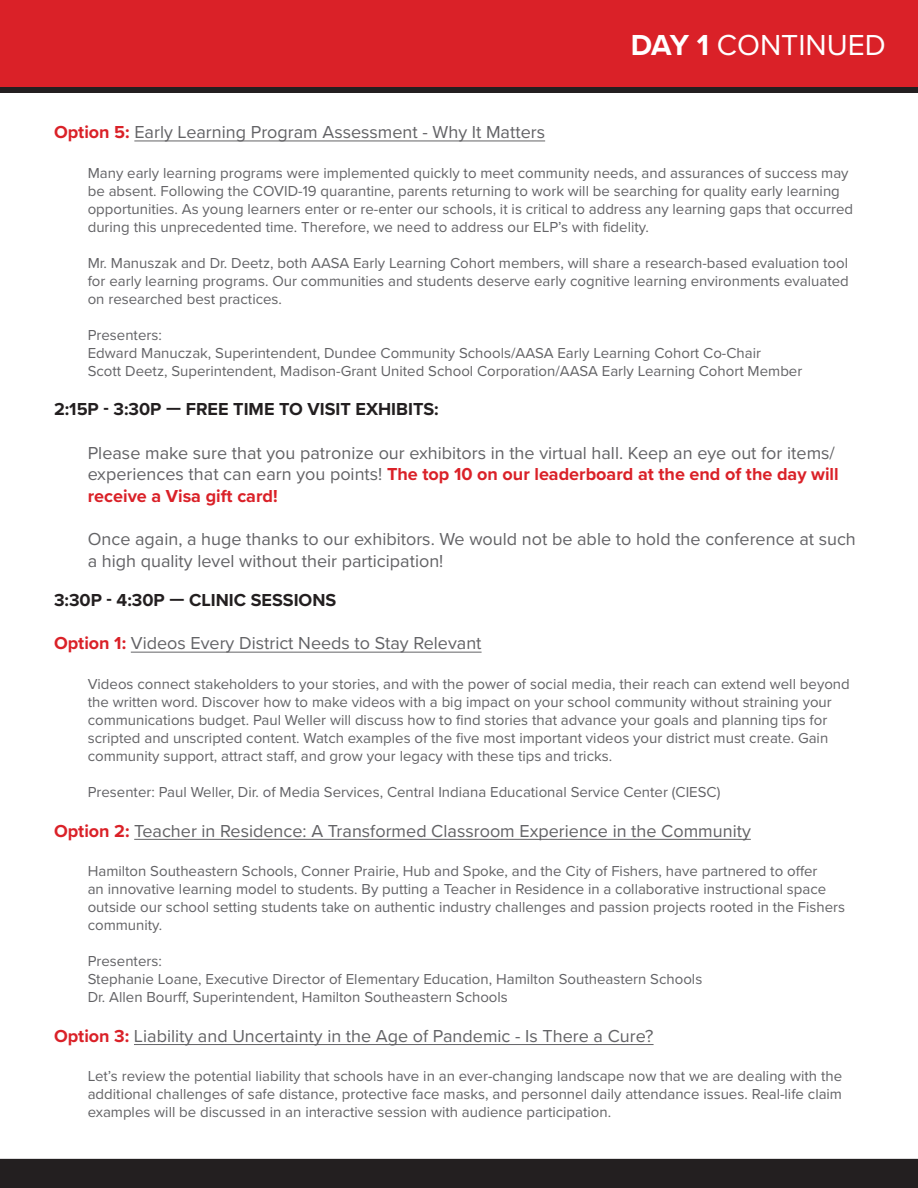
<style>
.page{position:relative;width:918px;height:1188px;background:#fff}
.page>*{position:absolute;margin:0;border:0;box-sizing:border-box;transform-origin:0 0}
.t1{font:30px "Proxima Nova";color:#fff}
.t2{font:18px/21.6px "Proxima Nova";color:#636366}
.t3{font:700 18px "Proxima Nova";color:#231f20}
.t4{font:15px/18px "Proxima Nova";color:#636366}
.s1{font-weight:700}
.s2{font-weight:700;color:#da2128}
</style>
<div class="page">
<div style="left:0;top:1159px;width:918px;height:29px;background:#231f20"></div>
<div style="left:0;top:0;width:918px;height:88px;background:#da2128"></div>
<div style="left:0;top:88px;width:918px;height:5px;background:#231f20"></div>
<hr style="left:134px;top:140px;width:411px;height:1px;background:#636366">
<hr style="left:131px;top:652px;width:351px;height:1px;background:#636366">
<hr style="left:134px;top:839px;width:617px;height:1px;background:#636366">
<hr style="left:134px;top:1044px;width:520px;height:1px;background:#636366">
<p class="t1" style="left:631px;top:22px;width:257px"><span class="s1">DAY 1</span> CONTINUED</p>
<p class="t2" style="left:54px;top:121px;width:493px"><span class="s2">Option 5:</span> Early Learning Program Assessment - Why It Matters</p>
<p class="t4" style="left:88px;top:163px;width:767px">Many early learning programs were implemented quickly to meet community needs, and assurances of success may be absent. Following the COVID-19 quarantine, parents returning to work will be searching for quality early learning opportunities. As young learners enter or re-enter our schools, it is critical to address any learning gaps that occurred during this unprecedented time. Therefore, we need to address our ELP’s with fidelity.</p>
<p class="t4" style="left:88px;top:253px;width:763px;text-align:justify">Mr. Manuszak and Dr. Deetz, both AASA Early Learning Cohort members, will share a research-based evaluation tool for early learning programs. Our communities and students deserve early cognitive learning environments evaluated on researched best practices.</p>
<p class="t4" style="left:88px;top:325px;width:716px">Presenters:<br>Edward Manuczak, Superintendent, Dundee Community Schools/AASA Early Learning Cohort Co-Chair<br>Scott Deetz, Superintendent, Madison-Grant United School Corporation/AASA Early Learning Cohort Member</p>
<p class="t3" style="left:54px;top:396px;width:386px">2:15P - 3:30P — FREE TIME TO VISIT EXHIBITS:</p>
<p class="t2" style="left:88px;top:441px;width:752px">Please make sure that you patronize our exhibitors in the virtual hall. Keep an eye out for items/ experiences that can earn you points! <span class="s2">The top 10 on our leaderboard at the end of the day will receive a Visa gift card!</span></p>
<p class="t2" style="left:88px;top:527px;width:770px">Once again, a huge thanks to our exhibitors. We would not be able to hold the conference at such a high quality level without their participation!</p>
<p class="t3" style="left:54px;top:587px;width:284px">3:30P - 4:30P — CLINIC SESSIONS</p>
<p class="t2" style="left:54px;top:632px;width:429px"><span class="s2">Option 1:</span> Videos Every District Needs to Stay Relevant</p>
<p class="t4" style="left:88px;top:674px;width:764px">Videos connect stakeholders to your stories, and with the power of social media, their reach can extend well beyond the written word. Discover how to make videos with a big impact on your school community without straining your communications budget. Paul Weller will discuss how to find stories that advance your goals and planning tips for scripted and unscripted content. Watch examples of the five most important videos your district must create. Gain community support, attract staff, and grow your legacy with these tips and tricks.</p>
<p class="t4" style="left:88px;top:782px;width:634px">Presenter: Paul Weller, Dir. of Media Services, Central Indiana Educational Service Center (CIESC)</p>
<p class="t2" style="left:54px;top:819px;width:698px"><span class="s2">Option 2:</span> Teacher in Residence: A Transformed Classroom Experience in the Community</p>
<p class="t4" style="left:88px;top:861px;width:759px">Hamilton Southeastern Schools, Conner Prairie, Hub and Spoke, and the City of Fishers, have partnered to offer<br>an innovative learning model to students. By putting a Teacher in Residence in a collaborative instructional space outside our school setting students take on authentic industry challenges and passion projects rooted in the Fishers community.</p>
<p class="t4" style="left:88px;top:951px;width:76px">Presenters:</p>
<p class="t4" style="left:88px;top:969px;width:616px">Stephanie Loane, Executive Director of Elementary Education, Hamilton Southeastern Schools</p>
<p class="t4" style="left:88px;top:987px;width:422px">Dr. Allen Bourff, Superintendent, Hamilton Southeastern Schools</p>
<p class="t2" style="left:54px;top:1024px;width:601px"><span class="s2">Option 3:</span> Liability and Uncertainty in the Age of Pandemic - Is There a Cure?</p>
<p class="t4" style="left:88px;top:1067px;width:756px;text-align:justify">Let’s review the potential liability that schools have in an ever-changing landscape now that we are dealing with the additional challenges of safe distance, protective face masks, and personnel daily attendance issues. Real-life claim examples will be discussed in an interactive session with audience participation.</p>
</div>
